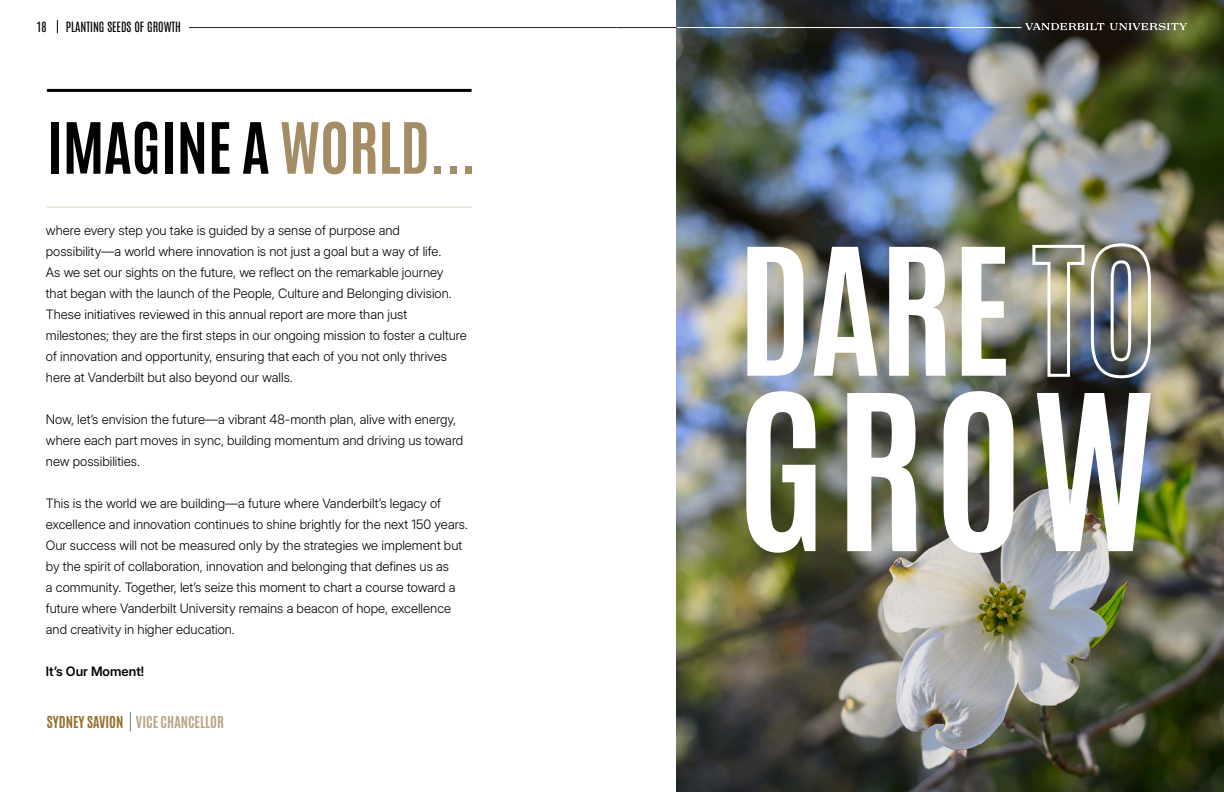
<style>
.page{position:relative;width:1224px;height:792px;background:#fff}
.page>*{position:absolute;margin:0;border:0;box-sizing:border-box;transform-origin:0 0}
.t1{font:700 184px "Antonio";color:#fff}
.t2{font:700 150px "Antonio";color:#fff}
.t3{font:700 60px "Antonio";color:#000}
.t4{font:700 14px "Antonio";color:#baa685}
.t5{font:300 13px/21px "Inter 28 pt";color:#000}
.t6{font:600 13px "Inter 28 pt";color:#000}
.t7{font:12px "Antonio";color:#000}
.s1{color:#a48d65}
.s2{color:#946f2b}
</style>
<div class="page">
<hr style="left:616px;top:27px;width:406px;height:1px;background:#241f21">
<hr style="left:189px;top:27px;width:427px;height:1px;background:#241f21">
<svg style="left:57px;top:20px;width:1px;height:13px"></svg>
<img style="left:677px;top:0;width:547px;height:792px">
<svg style="left:1025px;top:23px;width:163px;height:8px"></svg>
<hr style="left:677px;top:27px;width:345px;height:1px;background:#fff">
<hr style="left:47px;top:89px;width:425px;height:3px;background:#000">
<hr style="left:47px;top:207px;width:425px;height:1px;background:#dfd5c0">
<svg style="left:130px;top:712px;width:1px;height:19px"></svg>
<p class="t7" style="left:36px;top:19px;width:12px">18</p>
<p class="t7" style="left:66px;top:19px;width:117px">PLANTING SEEDS OF GROWTH</p>
<h3 class="t3" style="left:47px;top:104px;width:431px">IMAGINE A <span class="s1">WORLD...</span></h3>
<p class="t5" style="left:46px;top:219px;width:423px">where every step you take is guided by a sense of purpose and possibility—a world where innovation is not just a goal but a way of life.<br>As we set our sights on the future, we reflect on the remarkable journey that began with the launch of the People, Culture and Belonging division.<br>These initiatives reviewed in this annual report are more than just milestones; they are the first steps in our ongoing mission to foster a culture of innovation and opportunity, ensuring that each of you not only thrives here at Vanderbilt but also beyond our walls.</p>
<p class="t5" style="left:46px;top:408px;width:419px">Now, let’s envision the future—a vibrant 48-month plan, alive with energy, where each part moves in sync, building momentum and driving us toward new possibilities.</p>
<p class="t5" style="left:46px;top:492px;width:424px">This is the world we are building—a future where Vanderbilt’s legacy of excellence and innovation continues to shine brightly for the next 150 years.<br>Our success will not be measured only by the strategies we implement but by the spirit of collaboration, innovation and belonging that defines us as<br>a community. Together, let’s seize this moment to chart a course toward a future where Vanderbilt University remains a beacon of hope, excellence and creativity in higher education.</p>
<p class="t6" style="left:46px;top:661px;width:100px">It’s Our Moment!</p>
<p class="t4" style="left:47px;top:712px;width:178px"><span class="s2">SYDNEY SAVION</span> VICE CHANCELLOR</p>
<h2 class="t2" style="left:738px;top:202px;width:421px">DARETO</h2>
<h1 class="t1" style="left:736px;top:339px;width:420px">GROW</h1>
</div>
